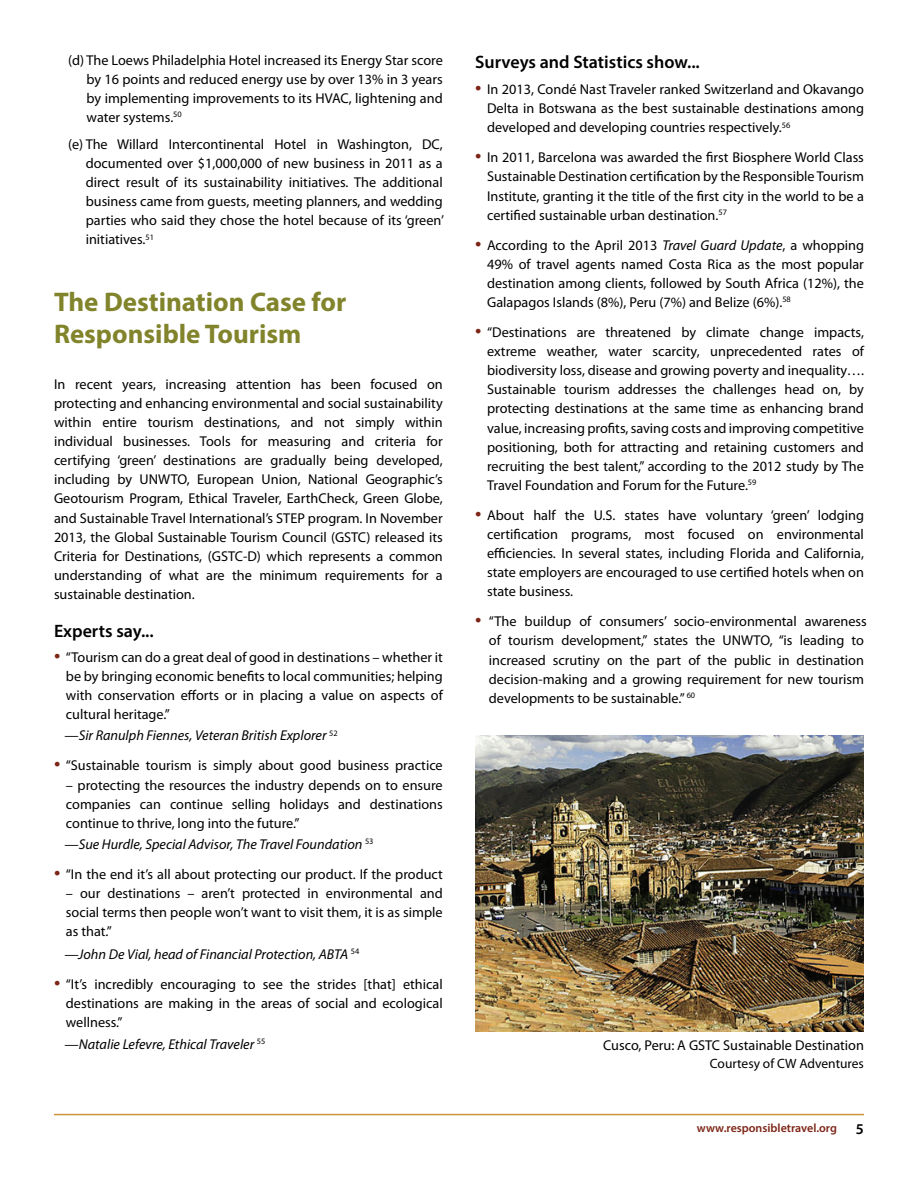
<style>
.page{position:relative;width:918px;height:1188px;background:#fff}
.page>*{position:absolute;margin:0;border:0;box-sizing:border-box;transform-origin:0 0}
.t1{font:700 27px/32.4px "Myriad Pro";color:#81842b}
.subhead{font:600 18px "Myriad Pro";color:#000}
.t2{font:600 15px "Myriad Pro";color:#000}
.t3{font:14.25px/19px "Myriad Pro";color:#000;text-align:justify}
.name__title_italic{font:italic 14.25px "Myriad Pro";color:#000}
.t4{font:13.5px "Myriad Pro";color:#000}
.t5{font:600 12px "Myriad Pro";color:#7d2516}
.s1{font-size:22.5px;color:#7d2516}
.s2{font-style:italic}
</style>
<div class="page">
<hr style="left:54px;top:1114px;width:810px;height:1px;background:#ce9434">
<img style="left:475px;top:735px;width:389px;height:296px">
<p class="t3" style="left:87px;top:50px;width:358px;text-indent:-19px">(d) The Loews Philadelphia Hotel increased its Energy Star score by 16 points and reduced energy use by over 13% in 3 years by implementing improvements to its HVAC, lightening and water systems.<sup>50</sup></p>
<p class="t3" style="left:86px;top:134px;width:360px;text-indent:-18px">(e) The Willard Intercontinental Hotel in Washington, DC, documented over $1,000,000 of new business in 2011 as a direct result of its sustainability initiatives. The additional business came from guests, meeting planners, and wedding parties who said they chose the hotel because of its ‘green’ initiatives.<sup>51</sup></p>
<p class="t1" style="left:54px;top:285px;width:294px">The Destination Case for<br>Responsible Tourism</p>
<p class="t3" style="left:54px;top:374px;width:390px">In recent years, increasing attention has been focused on protecting and enhancing environmental and social sustainability within entire tourism destinations, and not simply within individual businesses. Tools for measuring and criteria for certifying ‘green’ destinations are gradually being developed, including by UNWTO, European Union, National Geographic’s Geotourism Program, Ethical Traveler, EarthCheck, Green Globe, and Sustainable Travel International’s STEP program. In November 2013, the Global Sustainable Tourism Council (GSTC) released its Criteria for Destinations, (GSTC-D) which represents a common understanding of what are the minimum requirements for a sustainable destination.</p>
<p class="subhead" style="left:54px;top:620px;width:101px">Experts say...</p>
<p class="t3" style="left:66px;top:647px;width:378px;text-indent:-12px"><span class="s1">•</span> “Tourism can do a great deal of good in destinations – whether it be by bringing economic benefits to local communities; helping with conservation efforts or in placing a value on aspects of cultural heritage.”</p>
<p class="name__title_italic" style="left:65px;top:727px;width:275px">—Sir Ranulph Fiennes, Veteran British Explorer <sup>52</sup></p>
<p class="t3" style="left:54px;top:756px;width:390px"><span class="s1">•</span> “Sustainable tourism is simply about good business practice</p>
<p class="t3" style="left:66px;top:775px;width:378px">– protecting the resources the industry depends on to ensure companies can continue selling holidays and destinations continue to thrive, long into the future.”</p>
<p class="name__title_italic" style="left:65px;top:835px;width:311px">—Sue Hurdle, Special Advisor, The Travel Foundation <sup>53</sup></p>
<p class="t3" style="left:54px;top:864px;width:390px"><span class="s1">•</span> “In the end it’s all about protecting our product. If the product</p>
<p class="t3" style="left:66px;top:884px;width:378px">– our destinations – aren’t protected in environmental and social terms then people won’t want to visit them, it is as simple as that.”</p>
<p class="name__title_italic" style="left:65px;top:945px;width:296px">—John De Vial, head of Financial Protection, ABTA <sup>54</sup></p>
<p class="t3" style="left:66px;top:974px;width:378px;text-indent:-12px"><span class="s1">•</span> “It’s incredibly encouraging to see the strides [that] ethical destinations are making in the areas of social and ecological wellness.”</p>
<p class="name__title_italic" style="left:65px;top:1036px;width:202px">—Natalie Lefevre, Ethical Traveler <sup>55</sup></p>
<p class="subhead" style="left:475px;top:50px;width:226px">Surveys and Statistics show...</p>
<p class="t3" style="left:487px;top:80px;width:378px;text-indent:-12px"><span class="s1">•</span> In 2013, Condé Nast Traveler ranked Switzerland and Okavango Delta in Botswana as the best sustainable destinations among developed and developing countries respectively.<sup>56</sup></p>
<p class="t3" style="left:487px;top:148px;width:378px;text-indent:-12px"><span class="s1">•</span> In 2011, Barcelona was awarded the first Biosphere World Class Sustainable Destination certification by the Responsible Tourism Institute, granting it the title of the first city in the world to be a certified sustainable urban destination.<sup>57</sup></p>
<p class="t3" style="left:487px;top:235px;width:378px;text-indent:-12px"><span class="s1">•</span> According to the April 2013 <span class="s2">Travel Guard Update</span>, a whopping 49% of travel agents named Costa Rica as the most popular destination among clients, followed by South Africa (12%), the Galapagos Islands (8%), Peru (7%) and Belize (6%).<sup>58</sup></p>
<p class="t3" style="left:487px;top:322px;width:378px;text-indent:-12px"><span class="s1">•</span> “Destinations are threatened by climate change impacts, extreme weather, water scarcity, unprecedented rates of biodiversity loss, disease and growing poverty and inequality….<br>Sustainable tourism addresses the challenges head on, by protecting destinations at the same time as enhancing brand value, increasing profits, saving costs and improving competitive positioning, both for attracting and retaining customers and recruiting the best talent,” according to the 2012 study by The Travel Foundation and Forum for the Future.<sup>59</sup></p>
<p class="t3" style="left:487px;top:505px;width:378px;text-indent:-12px"><span class="s1">•</span> About half the U.S. states have voluntary ‘green’ lodging certification programs, most focused on environmental efficiencies. In several states, including Florida and California, state employers are encouraged to use certified hotels when on state business.</p>
<p class="t3" style="left:489px;top:612px;width:379px;text-align:left;text-indent:-14px"><span class="s1">•</span> “The buildup of consumers’ socio-environmental awareness of tourism development,” states the UNWTO, “is leading to increased scrutiny on the part of the public in destination decision-making and a growing requirement for new tourism developments to be sustainable.” <sup>60</sup></p>
<p class="t3" style="left:603px;top:1036px;width:262px">Cusco, Peru: A GSTC Sustainable Destination</p>
<p class="t4" style="left:710px;top:1055px;width:156px">Courtesy of CW Adventures</p>
<p class="t5" style="left:697px;top:1121px;width:142px">www.responsibletravel.org</p>
<p class="t2" style="left:856px;top:1119px;width:10px">5</p>
</div>
